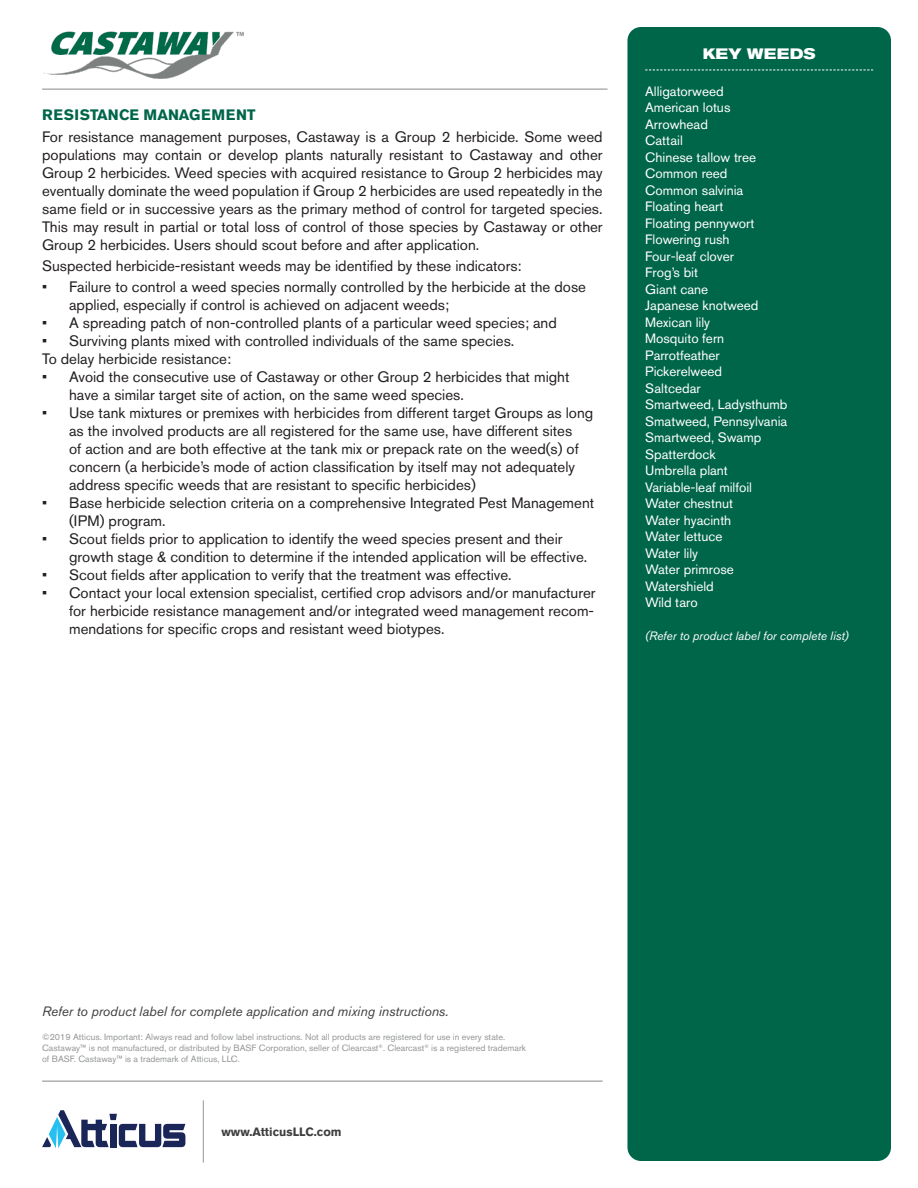
<style>
.page{position:relative;width:918px;height:1188px;background:#fff}
.page>*{position:absolute;margin:0;border:0;box-sizing:border-box;transform-origin:0 0}
.t1{font:15px/18px "Akzidenz Grotesk BE";color:#231f20}
.t2{font:700 15px "Akzidenz Grotesk BE";letter-spacing:.01em;color:#006649}
.t3{font:700 expanded 15px "Akzidenz Grotesk BE";letter-spacing:.03em;color:#fff}
.t4{font:13.5px/16.5px "Akzidenz Grotesk BE";color:#fff}
.t5{font:italic 13.5px "Akzidenz Grotesk BE";color:#3e3e3f}
.t6{font:italic 12px "Akzidenz Grotesk BE";color:#fff}
.t7{font:700 12px "Akzidenz Grotesk BE";color:#3e3e3f}
.t8{font:9px/10.8px "Akzidenz Grotesk BE";color:#939598}
</style>
<div class="page">
<hr style="left:42px;top:1081px;width:561px;height:1px;background:#939598">
<img style="left:43px;top:32px;width:200px;height:47px">
<hr style="left:42px;top:89px;width:566px;height:1px;background:#939598">
<div style="left:627px;top:27px;width:264px;height:1134px;background:#006649;border-radius:14px"></div>
<svg style="left:645px;top:70px;width:228px;height:1px"></svg>
<hr style="left:203px;top:1100px;width:1px;height:63px;background:#939598">
<svg style="left:42px;top:1110px;width:143px;height:38px"></svg>
<p class="t2" style="left:42px;top:106px;width:215px">RESISTANCE MANAGEMENT</p>
<p class="t1" style="left:42px;top:127px;width:562px;text-align:justify">For resistance management purposes, Castaway is a Group 2 herbicide. Some weed populations may contain or develop plants naturally resistant to Castaway and other Group 2 herbicides. Weed species with acquired resistance to Group 2 herbicides may eventually dominate the weed population if Group 2 herbicides are used repeatedly in the same field or in successive years as the primary method of control for targeted species.<br>This may result in partial or total loss of control of those species by Castaway or other Group 2 herbicides. Users should scout before and after application.</p>
<p class="t1" style="left:42px;top:256px;width:481px">Suspected herbicide-resistant weeds may be identified by these indicators:</p>
<p class="t1" style="left:69px;top:278px;width:518px;text-indent:-27px">• Failure to control a weed species normally controlled by the herbicide at the dose applied, especially if control is achieved on adjacent weeds;</p>
<p class="t1" style="left:42px;top:314px;width:516px">• A spreading patch of non-controlled plants of a particular weed species; and</p>
<p class="t1" style="left:42px;top:332px;width:474px">• Surviving plants mixed with controlled individuals of the same species.<br>To delay herbicide resistance:</p>
<p class="t1" style="left:69px;top:368px;width:502px;text-indent:-27px">• Avoid the consecutive use of Castaway or other Group 2 herbicides that might have a similar target site of action, on the same weed species.</p>
<p class="t1" style="left:69px;top:404px;width:526px;text-indent:-27px">• Use tank mixtures or premixes with herbicides from different target Groups as long as the involved products are all registered for the same use, have different sites<br>of action and are both effective at the tank mix or prepack rate on the weed(s) of concern (a herbicide’s mode of action classification by itself may not adequately address specific weeds that are resistant to specific herbicides)</p>
<p class="t1" style="left:69px;top:494px;width:527px;text-indent:-27px">• Base herbicide selection criteria on a comprehensive Integrated Pest Management (IPM) program.</p>
<p class="t1" style="left:69px;top:530px;width:520px;text-indent:-27px">• Scout fields prior to application to identify the weed species present and their growth stage &amp; condition to determine if the intended application will be effective.</p>
<p class="t1" style="left:42px;top:566px;width:471px">• Scout fields after application to verify that the treatment was effective.</p>
<p class="t1" style="left:69px;top:584px;width:528px;text-align:justify;text-indent:-27px">• Contact your local extension specialist, certified crop advisors and/or manufacturer for herbicide resistance management and/or integrated weed management recom&shy;mendations for specific crops and resistant weed biotypes.</p>
<p class="t3" style="left:703px;top:45px;width:115px">KEY WEEDS</p>
<p class="t4" style="left:645px;top:82px;width:144px">Alligatorweed<br>American lotus<br>Arrowhead<br>Cattail<br>Chinese tallow tree<br>Common reed<br>Common salvinia<br>Floating heart<br>Floating pennywort<br>Flowering rush<br>Four-leaf clover<br>Frog’s bit<br>Giant cane<br>Japanese knotweed<br>Mexican lily<br>Mosquito fern<br>Parrotfeather<br>Pickerelweed<br>Saltcedar<br>Smartweed, Ladysthumb<br>Smatweed, Pennsylvania<br>Smartweed, Swamp<br>Spatterdock<br>Umbrella plant<br>Variable-leaf milfoil<br>Water chestnut<br>Water hyacinth<br>Water lettuce<br>Water lily<br>Water primrose<br>Watershield<br>Wild taro</p>
<p class="t6" style="left:645px;top:629px;width:205px">(Refer to product label for complete list)</p>
<p class="t5" style="left:42px;top:1003px;width:408px">Refer to product label for complete application and mixing instructions.</p>
<p class="t8" style="left:42px;top:1032px;width:485px">©2019 Atticus. Important: Always read and follow label instructions. Not all products are registered for use in every state.<br>Castaway™ is not manufactured, or distributed by BASF Corporation, seller of Clearcast<sup>®</sup>. Clearcast<sup>®</sup> is a registered trademark of BASF. Castaway™ is a trademark of Atticus, LLC.</p>
<p class="t7" style="left:221px;top:1125px;width:122px">www.AtticusLLC.com</p>
</div>
